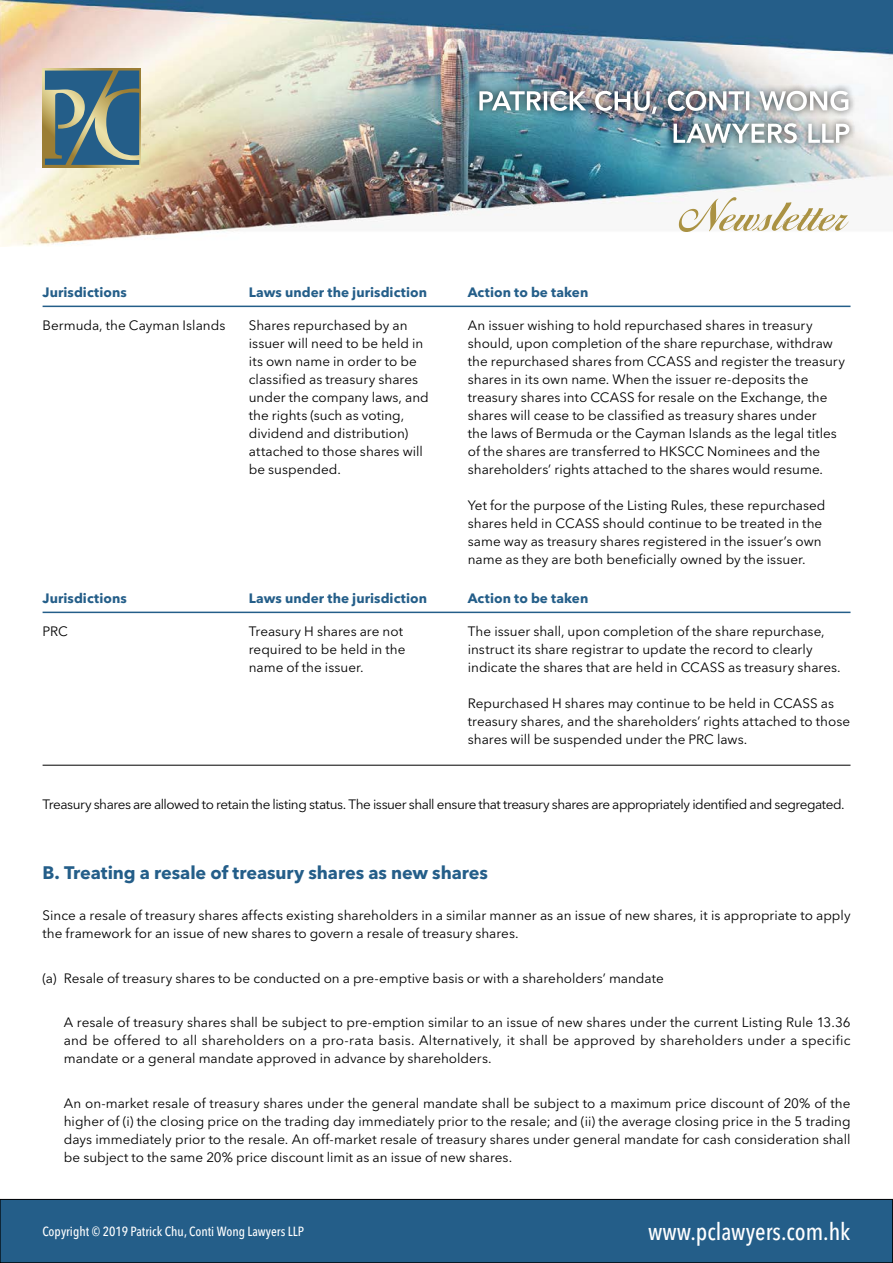
<style>
.page{position:relative;width:893px;height:1263px;background:#fff}
.page>*{position:absolute;margin:0;border:0;box-sizing:border-box;transform-origin:0 0}
.t1{font:500 condensed 24px "Avenir Next LT Pro";color:#fff}
.t2{font:700 18px "Avenir Next LT Pro";letter-spacing:-.005em;color:#245e89}
.t3{font:13.5px/18px "Avenir Next LT Pro";color:#000}
.t4{font:13.5px "Avenir Next LT Pro";letter-spacing:-.035em;color:#000}
.t5{font:700 13.5px "Avenir Next LT Pro";letter-spacing:.005em;color:#245e89}
.t6{font:500 condensed 13.2px "Avenir Next LT Pro";color:#fff}
</style>
<div class="page">
<img style="left:0;top:0;width:893px;height:247px">
<div style="left:0;top:1199px;width:893px;height:64px;background:#245e89"></div>
<div style="left:0;top:1199px;width:893px;height:64px;border:1px solid #000"></div>
<svg style="left:42px;top:68px;width:99px;height:99px"></svg>
<svg style="left:45px;top:71px;width:94px;height:94px;background:#537782"></svg>
<div style="left:666px;top:116px;width:191px;height:35px;background:#000;opacity:.75"></div>
<svg style="left:674px;top:123px;width:175px;height:20px"></svg>
<div style="left:472px;top:83px;width:384px;height:38px;background:#000;opacity:.75"></div>
<img style="left:479px;top:91px;width:369px;height:23px">
<svg style="left:679px;top:197px;width:170px;height:35px"></svg>
<hr style="left:43px;top:306px;width:807px;height:1px;background:#245e89">
<hr style="left:43px;top:612px;width:807px;height:1px;background:#245e89">
<hr style="left:43px;top:765px;width:807px;height:1px;background:#000">
<p class="t5" style="left:42px;top:284px;width:86px">Jurisdictions</p>
<p class="t3" style="left:42px;top:316px;width:184px">Bermuda, the Cayman Islands</p>
<p class="t5" style="left:249px;top:284px;width:180px">Laws under the jurisdiction</p>
<p class="t3" style="left:249px;top:316px;width:182px">Shares repurchased by an issuer will need to be held in its own name in order to be classified as treasury shares under the company laws, and the rights (such as voting, dividend and distribution) attached to those shares will be suspended.</p>
<p class="t5" style="left:42px;top:590px;width:86px">Jurisdictions</p>
<p class="t3" style="left:42px;top:622px;width:27px">PRC</p>
<p class="t5" style="left:249px;top:590px;width:180px">Laws under the jurisdiction</p>
<p class="t3" style="left:249px;top:622px;width:158px">Treasury H shares are not required to be held in the name of the issuer.</p>
<p class="t5" style="left:468px;top:284px;width:122px">Action to be taken</p>
<p class="t3" style="left:468px;top:316px;width:379px">An issuer wishing to hold repurchased shares in treasury should, upon completion of the share repurchase, withdraw the repurchased shares from CCASS and register the treasury shares in its own name. When the issuer re-deposits the treasury shares into CCASS for resale on the Exchange, the shares will cease to be classified as treasury shares under<br>the laws of Bermuda or the Cayman Islands as the legal titles of the shares are transferred to HKSCC Nominees and the shareholders’ rights attached to the shares would resume.</p>
<p class="t3" style="left:468px;top:496px;width:359px">Yet for the purpose of the Listing Rules, these repurchased shares held in CCASS should continue to be treated in the same way as treasury shares registered in the issuer’s own name as they are both beneficially owned by the issuer.</p>
<p class="t5" style="left:468px;top:589px;width:122px">Action to be taken</p>
<p class="t3" style="left:468px;top:622px;width:374px">The issuer shall, upon completion of the share repurchase, instruct its share registrar to update the record to clearly indicate the shares that are held in CCASS as treasury shares.</p>
<p class="t3" style="left:468px;top:694px;width:384px">Repurchased H shares may continue to be held in CCASS as treasury shares, and the shareholders’ rights attached to those shares will be suspended under the PRC laws.</p>
<p class="t4" style="left:43px;top:796px;width:803px">Treasury shares are allowed to retain the listing status. The issuer shall ensure that treasury shares are appropriately identified and segregated.</p>
<h2 class="t2" style="left:43px;top:862px;width:447px">B. Treating a resale of treasury shares as new shares</h2>
<p class="t3" style="left:43px;top:906px;width:809px">Since a resale of treasury shares affects existing shareholders in a similar manner as an issue of new shares, it is appropriate to apply the framework for an issue of new shares to govern a resale of treasury shares.</p>
<p class="t3" style="left:43px;top:969px;width:623px">(a) Resale of treasury shares to be conducted on a pre-emptive basis or with a shareholders’ mandate</p>
<p class="t3" style="left:64px;top:1013px;width:788px;text-align:justify">A resale of treasury shares shall be subject to pre-emption similar to an issue of new shares under the current Listing Rule 13.36 and be offered to all shareholders on a pro-rata basis. Alternatively, it shall be approved by shareholders under a specific mandate or a general mandate approved in advance by shareholders.</p>
<p class="t3" style="left:64px;top:1094px;width:788px;text-align:justify">An on-market resale of treasury shares under the general mandate shall be subject to a maximum price discount of 20% of the higher of (i) the closing price on the trading day immediately prior to the resale; and (ii) the average closing price in the 5 trading days immediately prior to the resale. An off-market resale of treasury shares under general mandate for cash consideration shall be subject to the same 20% price discount limit as an issue of new shares.</p>
<p class="t6" style="left:42px;top:1223px;width:263px">Copyright © 2019 Patrick Chu, Conti Wong Lawyers LLP</p>
<h1 class="t1" style="left:648px;top:1217px;width:204px">www.pclawyers.com.hk</h1>
</div>
